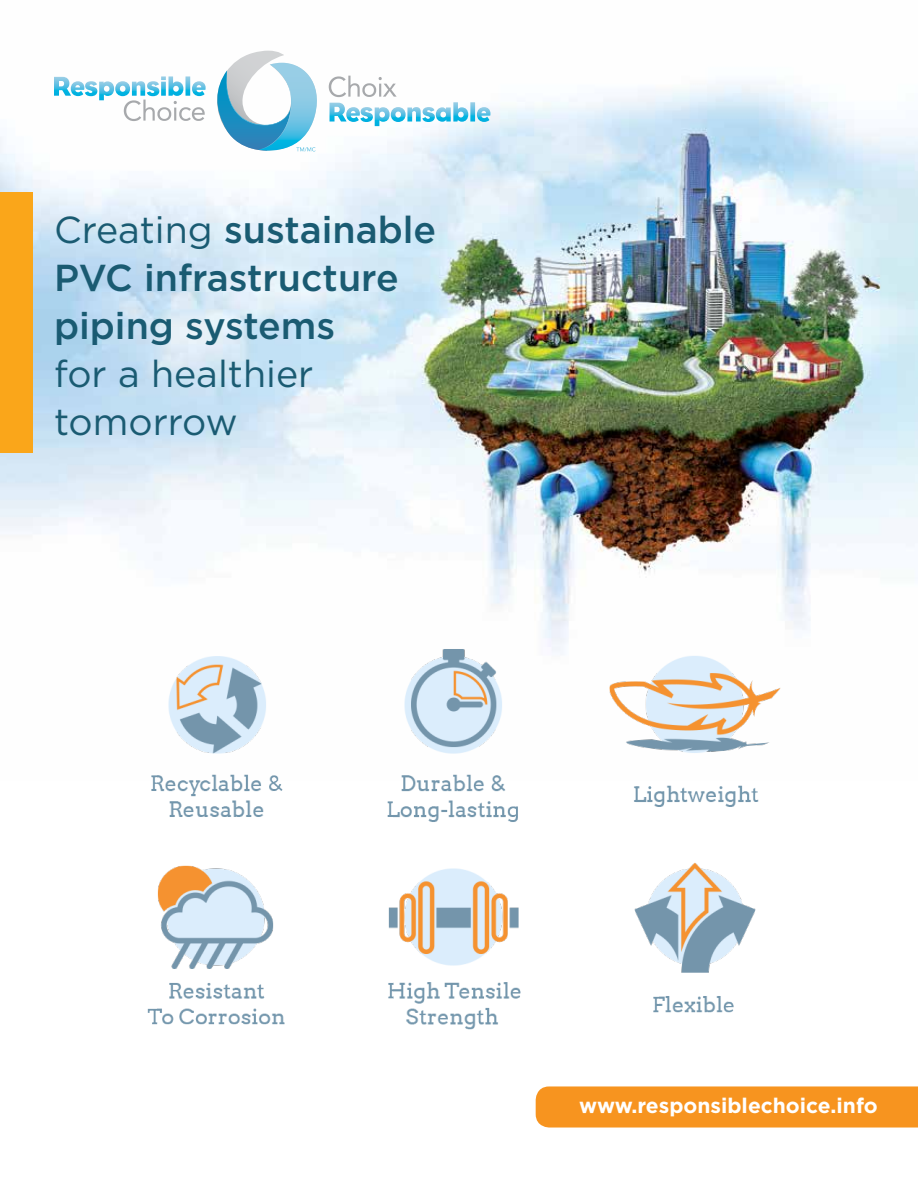
<style>
.page{position:relative;width:918px;height:1188px;background:#fff}
.page>*{position:absolute;margin:0;border:0;box-sizing:border-box;transform-origin:0 0}
.t1{font:500 37.5px/48px "Gotham";color:#1a5b72}
.t2{font:37.5px/48px "Gotham";color:#1a5b72}
.t3{font:700 21px "Gotham";color:#fff}
.s1{font-weight:400}
</style>
<div class="page">
<img style="left:0;top:50px;width:918px;height:605px">
<div style="left:0;top:192px;width:32px;height:261px;background:#faa61a"></div>
<img style="left:139px;top:627px;width:162px;height:190px">
<img style="left:147px;top:865px;width:138px;height:160px">
<img style="left:375px;top:622px;width:162px;height:200px">
<img style="left:388px;top:868px;width:133px;height:162px">
<img style="left:601px;top:629px;width:182px;height:178px">
<img style="left:634px;top:862px;width:122px;height:151px">
<svg style="left:54px;top:76px;width:152px;height:45px"></svg>
<svg style="left:214px;top:51px;width:276px;height:107px"></svg>
<div style="left:536px;top:1086px;width:382px;height:42px;background:#f7941f"></div>
<p class="t1" style="left:54px;top:205px;width:384px"><span class="s1">Creating</span> sustainable<br>PVC infrastructure piping systems</p>
<p class="t2" style="left:54px;top:349px;width:261px">for a healthier tomorrow</p>
<p class="t3" style="left:579px;top:1092px;width:300px">www.responsiblechoice.info</p>
</div>
